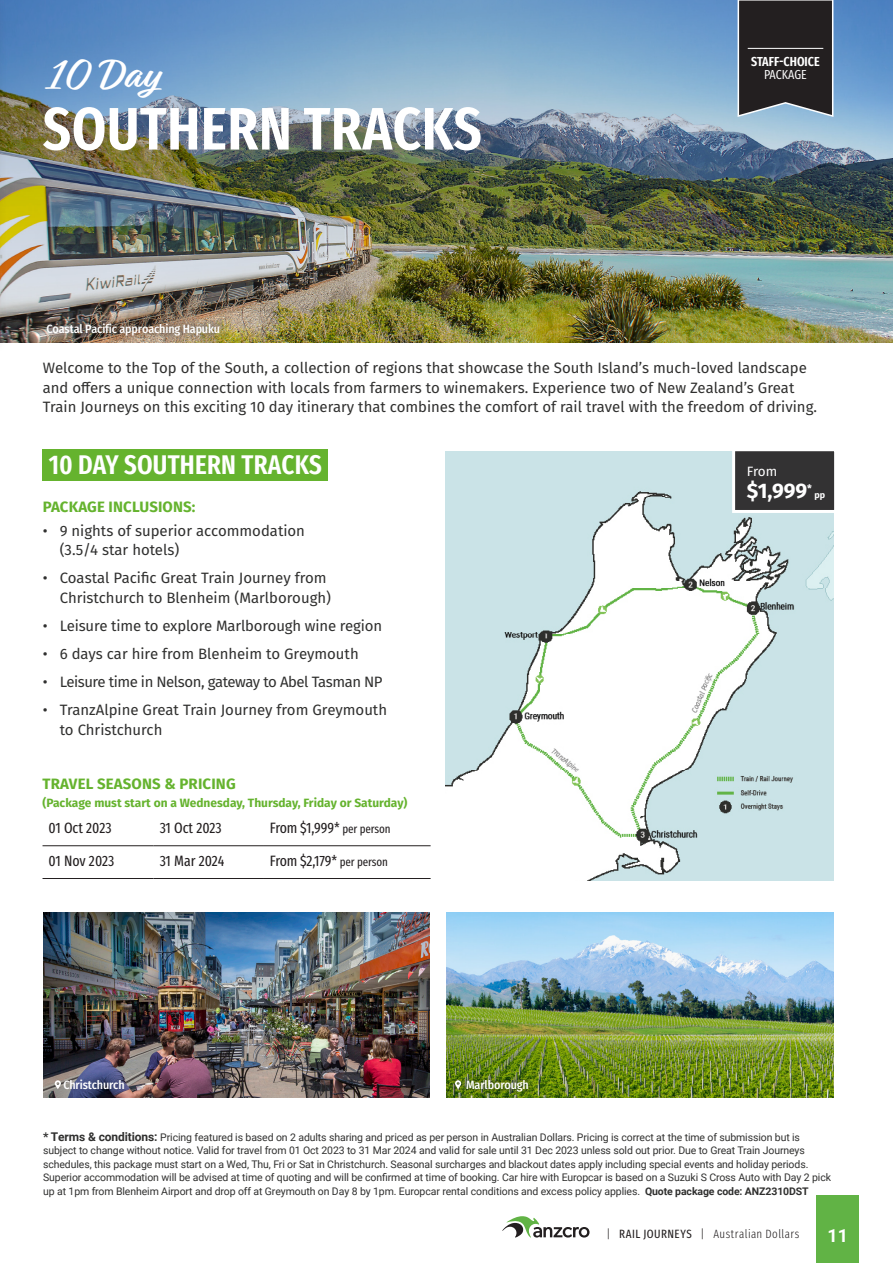
<style>
.page{position:relative;width:893px;height:1263px;background:#fff}
.page>*{position:absolute;margin:0;border:0;box-sizing:border-box;transform-origin:0 0}
.t1{font:600 60px "Fira Sans Compressed";letter-spacing:.01em;color:#fff}
.t2{font:700 42px "Relation";color:#fff}
.t3{font:600 27px "Fira Sans Compressed";letter-spacing:.01em;color:#fff}
.t4{font:700 21px "Fira Sans";color:#fff}
.t5{font:700 18px "Roboto";color:#fff}
.t6{font:15px/19.5px "Fira Sans";color:#30302f}
.t7{font:15px "Fira Sans Compressed";letter-spacing:-.005em;color:#231f20}
.t8{font:15px "Fira Sans";letter-spacing:-.03em;color:#30302f}
.t9{font:700 15px "Fira Sans";letter-spacing:.01em;color:#65b32e}
.t10{font:13.5px "Fira Sans";color:#fff}
.t11{font:600 13.05px "Fira Sans Compressed";color:#fff}
.t12{font:13.05px "Fira Sans Compressed";letter-spacing:-.005em;color:#fff}
.t13{font:700 12px "Fira Sans";color:#65b32e}
.Paragraph_Style_1{font:500 12px "Fira Sans Condensed";letter-spacing:-.01em;color:#fff}
.t14{font:300 12px "Fira Sans Compressed";letter-spacing:.035em;color:#231f20}
.t15{font:10.5px/13.5px "Roboto";letter-spacing:-.01em;color:#30302f}
.t16{font:700 9px "Fira Sans";color:#fff}
.s1{font-size:12px}
.s2{font-weight:700;font-size:12px}
.s3{font-weight:700}
.s4{font-weight:400}
</style>
<div class="page">
<svg style="left:502px;top:1216px;width:87px;height:22px"></svg>
<img style="left:8px;top:313px;width:885px;height:29px">
<img style="left:8px;top:0;width:885px;height:313px">
<svg style="left:737px;top:0;width:97px;height:118px;background:#363539"></svg>
<div style="left:0;top:0;width:8px;height:355px;background:#231f20;opacity:.06"></div>
<svg style="left:0;top:0;width:1px;height:342px"></svg>
<div style="left:816px;top:1196px;width:43px;height:67px;background:#61b345"></div>
<div style="left:43px;top:449px;width:285px;height:32px;background:#65b32e"></div>
<hr style="left:43px;top:845px;width:111px;height:1px;background:#231f20">
<hr style="left:154px;top:845px;width:110px;height:1px;background:#231f20">
<hr style="left:264px;top:845px;width:167px;height:1px;background:#231f20">
<hr style="left:43px;top:878px;width:111px;height:1px;background:#231f20">
<hr style="left:154px;top:878px;width:110px;height:1px;background:#231f20">
<hr style="left:264px;top:878px;width:167px;height:1px;background:#231f20">
<img style="left:446px;top:452px;width:387px;height:428px">
<div style="left:734px;top:450px;width:102px;height:61px;background:#333233"></div>
<div style="left:732px;top:448px;width:105px;height:65px;border:3px solid #fff"></div>
<img style="left:447px;top:912px;width:387px;height:186px">
<img style="left:44px;top:912px;width:386px;height:186px">
<hr style="left:748px;top:48px;width:75px;height:1px;background:#fff">
<div style="left:447px;top:1072px;width:89px;height:27px;background:#231f20;opacity:.75"></div>
<svg style="left:455px;top:1080px;width:6px;height:9px"></svg>
<svg style="left:55px;top:1080px;width:6px;height:9px"></svg>
<div style="left:38px;top:315px;width:190px;height:29px;background:#231f20;opacity:.75"></div>
<p class="t2" style="left:44px;top:50px;width:115px">10 Day</p>
<p class="t1" style="left:43px;top:80px;width:440px">SOUTHERN TRACKS</p>
<p class="Paragraph_Style_1" style="left:47px;top:319px;width:175px">Coastal Pacific approaching Hapuku</p>
<p class="t11" style="left:751px;top:51px;width:70px">STAFF-CHOICE</p>
<p class="t12" style="left:764px;top:64px;width:44px">PACKAGE</p>
<p class="t6" style="left:43px;top:358px;width:776px">Welcome to the Top of the South, a collection of regions that showcase the South Island’s much-loved landscape and offers a unique connection with locals from farmers to winemakers. Experience two of New Zealand’s Great<br>Train Journeys on this exciting 10 day itinerary that combines the comfort of rail travel with the freedom of driving.</p>
<p class="t3" style="left:49px;top:443px;width:274px">10 DAY SOUTHERN TRACKS</p>
<p class="t9" style="left:43px;top:494px;width:154px">PACKAGE INCLUSIONS:</p>
<p class="t6" style="left:60px;top:520px;width:247px;text-indent:-17px">• 9 nights of superior accommodation (3.5/4 star hotels)</p>
<p class="t6" style="left:43px;top:568px;width:290px;text-align:right">• Coastal Pacific Great Train Journey from<br>Christchurch to Blenheim (Marlborough)</p>
<p class="t6" style="left:43px;top:616px;width:341px">• Leisure time to explore Marlborough wine region</p>
<p class="t6" style="left:43px;top:644px;width:317px">• 6 days car hire from Blenheim to Greymouth</p>
<p class="t8" style="left:43px;top:670px;width:341px">• Leisure time in Nelson, gateway to Abel Tasman NP</p>
<p class="t6" style="left:60px;top:700px;width:329px;text-indent:-17px">• TranzAlpine Great Train Journey from Greymouth to Christchurch</p>
<p class="t9" style="left:43px;top:771px;width:195px">TRAVEL SEASONS &amp; PRICING</p>
<p class="t13" style="left:43px;top:793px;width:366px">(Package must start on a Wednesday, Thursday, Friday or Saturday)</p>
<p class="t7" style="left:49px;top:816px;width:65px">01 Oct 2023</p>
<p class="t7" style="left:160px;top:816px;width:64px">31 Oct 2023</p>
<p class="t7" style="left:270px;top:816px;width:122px">From $1,999* <span class="s1">per person</span></p>
<p class="t7" style="left:49px;top:849px;width:67px">01 Nov 2023</p>
<p class="t7" style="left:160px;top:849px;width:66px">31 Mar 2024</p>
<p class="t7" style="left:270px;top:849px;width:119px">From $2,179* <span class="s1">per person</span></p>
<p class="Paragraph_Style_1" style="left:63px;top:1075px;width:63px">Christchurch</p>
<p class="Paragraph_Style_1" style="left:466px;top:1075px;width:64px">Marlborough</p>
<p class="t10" style="left:747px;top:461px;width:32px">From</p>
<p class="t4" style="left:747px;top:473px;width:67px">$1,999<sup>*</sup></p>
<p class="t16" style="left:814px;top:487px;width:12px">pp</p>
<p class="t15" style="left:43px;top:1130px;width:789px"><span class="s2">* Terms &amp; conditions:</span> Pricing featured is based on 2 adults sharing and priced as per person in Australian Dollars. Pricing is correct at the time of submission but is subject to change without notice. Valid for travel from 01 Oct 2023 to 31 Mar 2024 and valid for sale until 31 Dec 2023 unless sold out prior. Due to Great Train Journeys schedules, this package must start on a Wed, Thu, Fri or Sat in Christchurch. Seasonal surcharges and blackout dates apply including special events and holiday periods.<br>Superior accommodation will be advised at time of quoting and will be confirmed at time of booking. Car hire with Europcar is based on a Suzuki S Cross Auto with Day 2 pick up at 1pm from Blenheim Airport and drop off at Greymouth on Day 8 by 1pm. Europcar rental conditions and excess policy applies. <span class="s3">Quote package code: ANZ2310DST</span></p>
<p class="t14" style="left:606px;top:1225px;width:194px">| <span class="s4">RAIL JOURNEYS</span> | Australian Dollars</p>
<p class="t5" style="left:827px;top:1223px;width:22px">11</p>
</div>
